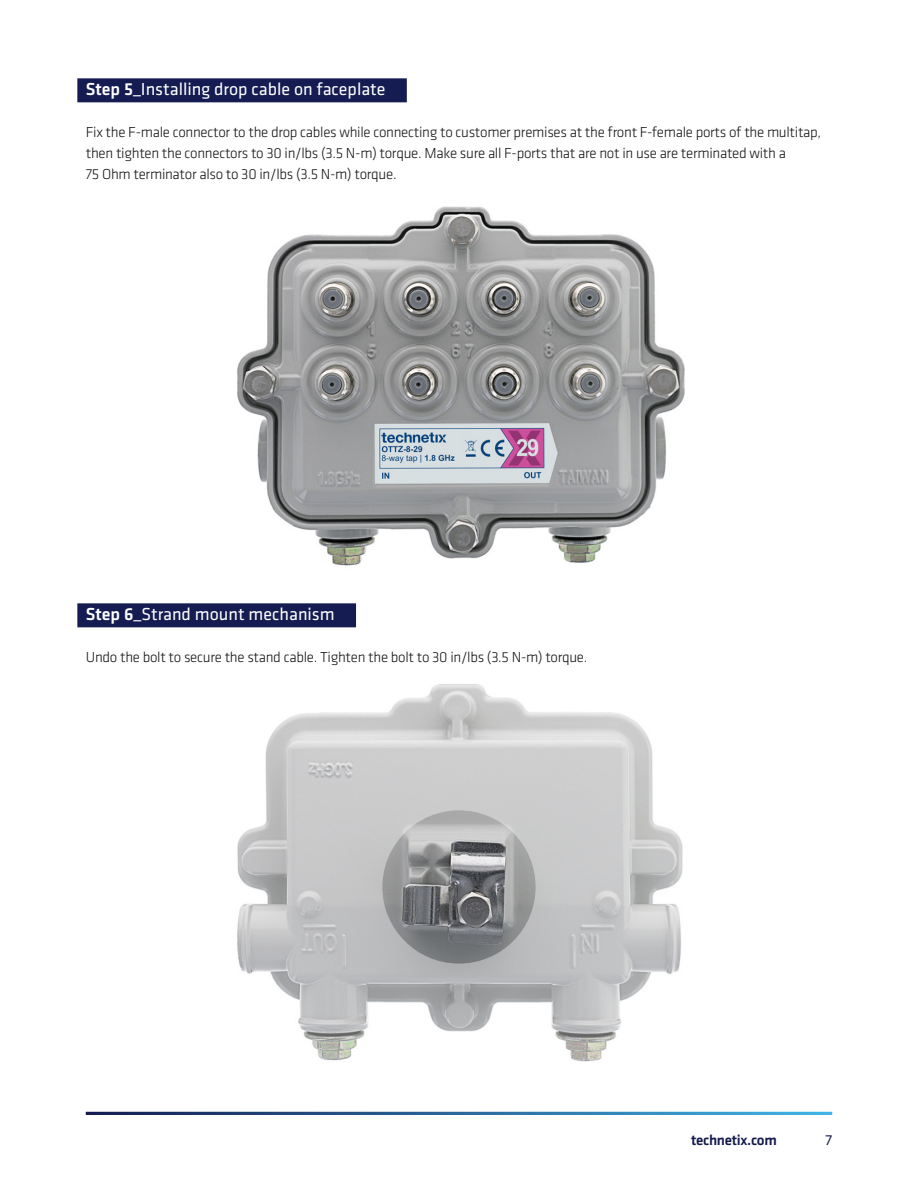
<style>
.page{position:relative;width:918px;height:1188px;background:#fff}
.page>*{position:absolute;margin:0;border:0;box-sizing:border-box;transform-origin:0 0}
.TITLES_WHITE{font:18px "Klavika CH";color:#fff}
.BODY_COPY{font:300 15px/21px "Klavika CH";letter-spacing:-.02em;color:#141414}
.LOWER_PAGE_TITLE{font:500 15px "Klavika CH";letter-spacing:-.02em;color:#141b4d}
.PAGE_NUMBERS{font:15px "Klavika CH";color:#141b4d}
.s1{font-weight:500}
</style>
<div class="page">
<div style="left:77px;top:78px;width:330px;height:24px;background:#141c52"></div>
<div style="left:77px;top:603px;width:279px;height:24px;background:#141c52"></div>
<img style="left:237px;top:206px;width:448px;height:360px">
<svg style="left:237px;top:685px;width:446px;height:377px"></svg>
<p class="TITLES_WHITE" style="left:86px;top:78px;width:301px"><span class="s1">Step 5_</span>Installing drop cable on faceplate</p>
<p class="BODY_COPY" style="left:86px;top:122px;width:737px">Fix the F-male connector to the drop cables while connecting to customer premises at the front F-female ports of the multitap, then tighten the connectors to 30 in/lbs (3.5 N-m) torque. Make sure all F-ports that are not in use are terminated with a<br>75 Ohm terminator also to 30 in/lbs (3.5 N-m) torque.</p>
<p class="TITLES_WHITE" style="left:86px;top:603px;width:250px"><span class="s1">Step 6_</span>Strand mount mechanism</p>
<p class="BODY_COPY" style="left:86px;top:647px;width:503px">Undo the bolt to secure the stand cable. Tighten the bolt to 30 in/lbs (3.5 N-m) torque.</p>
<p class="LOWER_PAGE_TITLE" style="left:691px;top:1130px;width:87px">technetix.com</p>
<p class="PAGE_NUMBERS" style="left:826px;top:1130px;width:8px">7</p>
</div>
